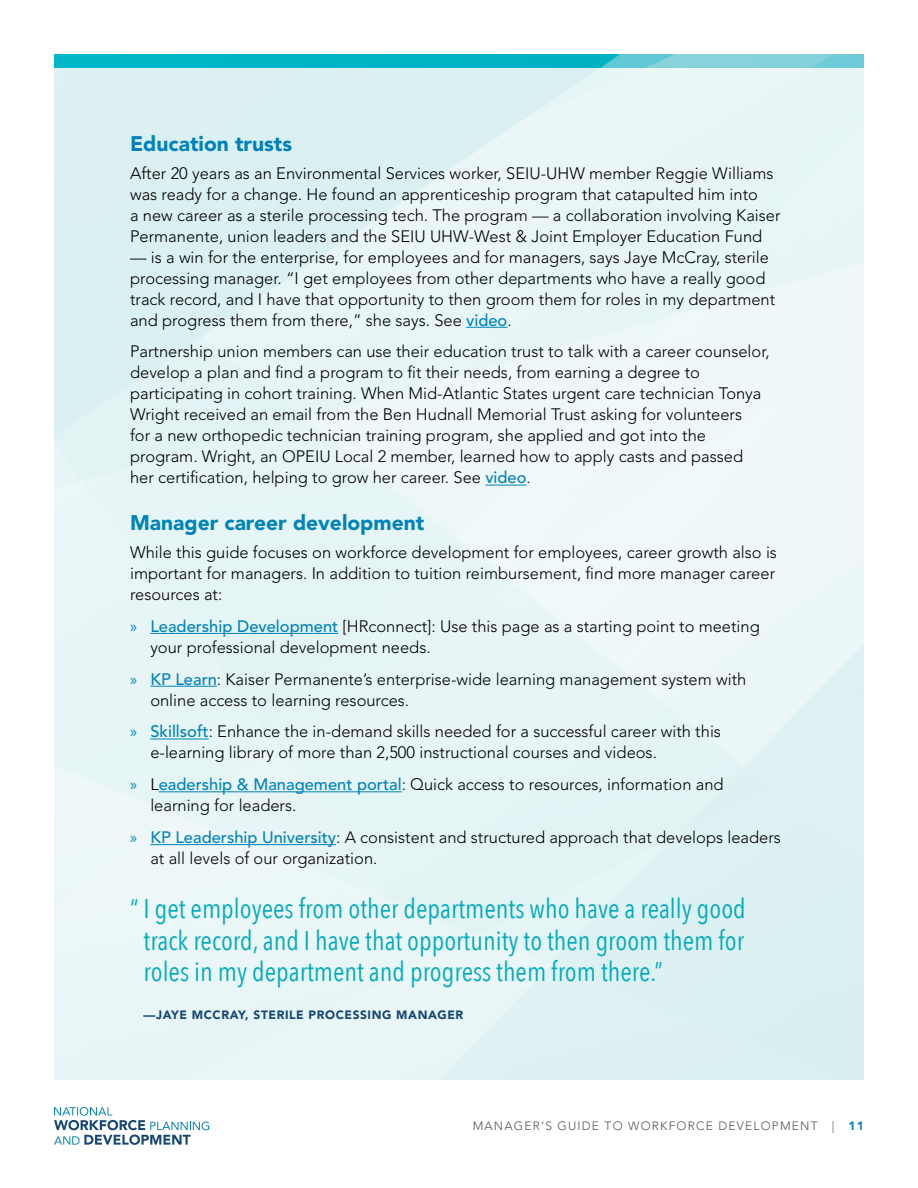
<style>
.page{position:relative;width:918px;height:1188px;background:#fff}
.page>*{position:absolute;margin:0;border:0;box-sizing:border-box;transform-origin:0 0}
.t1{font:27px/31.5px "Avenir Next Condensed";color:#00abbd;text-align:justify}
.t2{font:900 21px "Avenir LT Std";color:#0083bb}
.t3{font:300 16.5px/21px "Avenir LT Std";color:#000}
.t4{font:300 12px "Avenir LT Std";letter-spacing:.1em;color:#54565b}
.t5{font:900 12px "Avenir LT Std";letter-spacing:.05em;color:#164777}
.s1{font-weight:500;color:#0083bb}
.s2{font-family:"Myriad Pro";font-weight:400;color:#0083bb}
.s3{font-family:"Avenir Next";font-weight:400}
.s4{font-weight:900;color:#0083bb}
</style>
<div class="page">
<svg style="left:54px;top:1107px;width:155px;height:38px"></svg>
<img style="left:54px;top:54px;width:810px;height:14px">
<hr style="left:466px;top:327px;width:41px;height:1px;background:#0083bb">
<hr style="left:485px;top:485px;width:42px;height:1px;background:#0083bb">
<hr style="left:150px;top:633px;width:188px;height:1px;background:#0083bb">
<hr style="left:150px;top:686px;width:67px;height:1px;background:#0083bb">
<hr style="left:150px;top:739px;width:59px;height:1px;background:#0083bb">
<hr style="left:159px;top:791px;width:243px;height:1px;background:#0083bb">
<hr style="left:150px;top:844px;width:186px;height:1px;background:#0083bb">
<p class="t2" style="left:130px;top:131px;width:164px">Education trusts</p>
<p class="t3" style="left:130px;top:162px;width:652px">After 20 years as an Environmental Services worker, SEIU-UHW member Reggie Williams was ready for a change. He found an apprenticeship program that catapulted him into<br>a new career as a sterile processing tech. The program — a collaboration involving Kaiser Permanente, union leaders and the SEIU UHW-West &amp; Joint Employer Education Fund</p>
<p class="t3" style="left:130px;top:247px;width:647px">— is a win for the enterprise, for employees and for managers, says Jaye McCray, sterile processing manager. “I get employees from other departments who have a really good track record, and I have that opportunity to then groom them for roles in my department and progress them from there,” she says. See <span class="s1">video</span>.</p>
<p class="t3" style="left:130px;top:341px;width:641px">Partnership union members can use their education trust to talk with a career counselor, develop a plan and find a program to fit their needs, from earning a degree to participating in cohort training. When Mid-Atlantic States urgent care technician Tonya Wright received an email from the Ben Hudnall Memorial Trust asking for volunteers<br>for a new orthopedic technician training program, she applied and got into the program. Wright, an OPEIU Local 2 member, learned how to apply casts and passed her certification, helping to grow her career. See <span class="s1">video</span>.</p>
<p class="t2" style="left:130px;top:510px;width:296px">Manager career development</p>
<p class="t3" style="left:130px;top:542px;width:648px;text-align:justify">While this guide focuses on workforce development for employees, career growth also is important for managers. In addition to tuition reimbursement, find more manager career resources at:</p>
<p class="t3" style="left:150px;top:616px;width:611px;text-indent:-20px"><span class="s2">»</span> <span class="s1">Leadership Development</span> [HRconnect]: Use this page as a starting point to meeting your professional development needs.</p>
<p class="t3" style="left:150px;top:668px;width:598px;text-indent:-20px"><span class="s2">»</span> <span class="s1">KP Learn</span>: Kaiser Permanente’s enterprise-wide learning management system with online access to learning resources.</p>
<p class="t3" style="left:150px;top:721px;width:572px;text-indent:-20px"><span class="s2">»</span> <span class="s1">Skillsoft</span>: Enhance the in-demand skills needed for a successful career with this e-learning library of more than 2,500 instructional courses and videos.</p>
<p class="t3" style="left:150px;top:774px;width:575px;text-indent:-20px"><span class="s2">»</span> <span class="s3">L</span><span class="s1">eadership &amp; Management portal</span>: Quick access to resources, information and learning for leaders.</p>
<p class="t3" style="left:150px;top:827px;width:632px;text-indent:-20px"><span class="s2">»</span> <span class="s1">KP Leadership University</span>: A consistent and structured approach that develops leaders at all levels of our organization.</p>
<h1 class="t1" style="left:144px;top:892px;width:604px;text-indent:-14px">“ I get employees from other departments who have a really good track record, and I have that opportunity to then groom them for roles in my department and progress them from there.”</h1>
<p class="t5" style="left:144px;top:1008px;width:321px">—JAYE MCCRAY, STERILE PROCESSING MANAGER</p>
<p class="t4" style="left:473px;top:1119px;width:393px">MANAGER’S GUIDE TO WORKFORCE DEVELOPMENT | <span class="s4">11</span></p>
</div>
